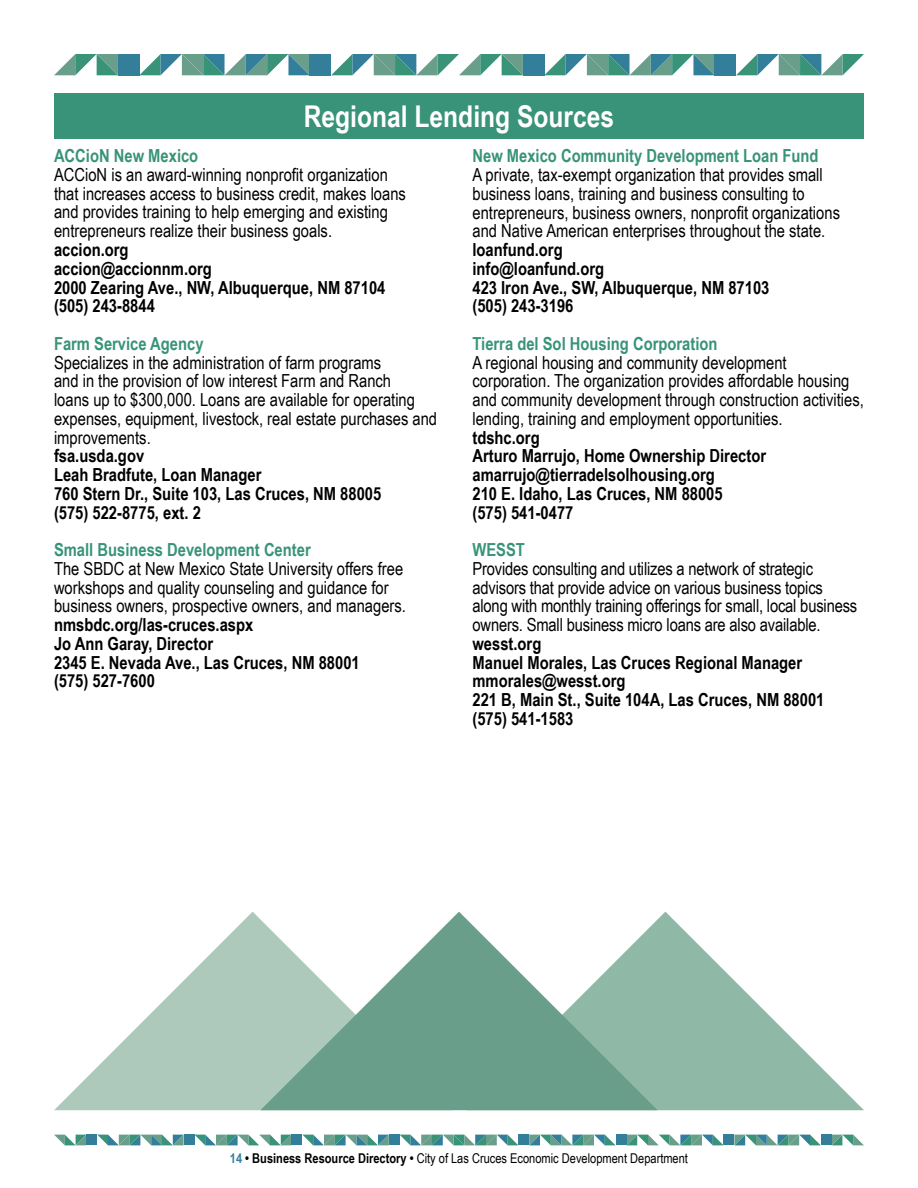
<style>
.page{position:relative;width:918px;height:1188px;background:#fff}
.page>*{position:absolute;margin:0;border:0;box-sizing:border-box;transform-origin:0 0}
.t1{font:700 30px "Arial Narrow";color:#fff}
.t2{font:18px/18.8px "Arial Narrow";color:#000}
.t3{font:700 18px/18.8px "Arial Narrow";color:#000}
.t4{font:700 18px "Arial Narrow";color:#389378}
.t5{font:13.5px "Arial Narrow";color:#000}
.s1{font-weight:700;color:#337f9b}
.s2{font-weight:700}
</style>
<div class="page">
<svg style="left:54px;top:1135px;width:32px;height:10px"></svg>
<svg style="left:97px;top:1135px;width:87px;height:10px"></svg>
<div style="left:86px;top:1135px;width:11px;height:10px;background:#337f9b"></div>
<div style="left:184px;top:1135px;width:10px;height:10px;background:#337f9b"></div>
<svg style="left:194px;top:1135px;width:98px;height:10px"></svg>
<svg style="left:303px;top:1135px;width:86px;height:10px"></svg>
<div style="left:292px;top:1135px;width:10px;height:10px;background:#337f9b"></div>
<div style="left:389px;top:1135px;width:11px;height:10px;background:#337f9b"></div>
<svg style="left:832px;top:1135px;width:32px;height:10px"></svg>
<svg style="left:734px;top:1135px;width:87px;height:10px"></svg>
<div style="left:821px;top:1135px;width:11px;height:10px;background:#337f9b"></div>
<div style="left:724px;top:1135px;width:10px;height:10px;background:#337f9b"></div>
<svg style="left:626px;top:1135px;width:98px;height:10px"></svg>
<svg style="left:529px;top:1135px;width:86px;height:10px"></svg>
<svg style="left:400px;top:1135px;width:118px;height:10px"></svg>
<div style="left:616px;top:1135px;width:10px;height:10px;background:#337f9b"></div>
<div style="left:518px;top:1135px;width:11px;height:10px;background:#337f9b"></div>
<svg style="left:54px;top:54px;width:64px;height:21px"></svg>
<svg style="left:139px;top:54px;width:171px;height:21px"></svg>
<div style="left:118px;top:54px;width:21px;height:21px;background:#337f9b"></div>
<div style="left:310px;top:54px;width:21px;height:21px;background:#337f9b"></div>
<svg style="left:331px;top:54px;width:192px;height:21px"></svg>
<svg style="left:544px;top:54px;width:171px;height:21px"></svg>
<svg style="left:736px;top:54px;width:128px;height:21px"></svg>
<div style="left:523px;top:54px;width:21px;height:21px;background:#337f9b"></div>
<div style="left:715px;top:54px;width:21px;height:21px;background:#337f9b"></div>
<div style="left:54px;top:93px;width:810px;height:45px;background:#389378"></div>
<svg style="left:658px;top:912px;width:206px;height:198px;fill:#90b8a7"></svg>
<svg style="left:54px;top:912px;width:206px;height:198px;fill:#acc9bc"></svg>
<svg style="left:260px;top:912px;width:398px;height:198px"></svg>
<h1 class="t1" style="left:304px;top:99px;width:312px">Regional Lending Sources</h1>
<p class="t4" style="left:54px;top:145px;width:146px">ACCioN New Mexico</p>
<p class="t2" style="left:54px;top:165px;width:353px">ACCioN is an award-winning nonprofit organization that increases access to business credit, makes loans and provides training to help emerging and existing entrepreneurs realize their business goals.</p>
<p class="t3" style="left:54px;top:240px;width:333px">accion.org<br>accion@accionnm.org<br>2000 Zearing Ave., NW, Albuquerque, NM 87104 (505) 243-8844</p>
<p class="t4" style="left:54px;top:333px;width:151px">Farm Service Agency</p>
<p class="t2" style="left:54px;top:353px;width:385px">Specializes in the administration of farm programs<br>and in the provision of low interest Farm and Ranch<br>loans up to $300,000. Loans are available for operating expenses, equipment, livestock, real estate purchases and improvements.</p>
<p class="t3" style="left:54px;top:446px;width:329px">fsa.usda.gov<br>Leah Bradfute, Loan Manager<br>760 Stern Dr., Suite 103, Las Cruces, NM 88005 (575) 522-8775, ext. 2</p>
<p class="t4" style="left:54px;top:539px;width:258px">Small Business Development Center</p>
<p class="t2" style="left:54px;top:559px;width:353px">The SBDC at New Mexico State University offers free workshops and quality counseling and guidance for business owners, prospective owners, and managers.</p>
<p class="t3" style="left:54px;top:615px;width:307px">nmsbdc.org/las-cruces.aspx<br>Jo Ann Garay, Director<br>2345 E. Nevada Ave., Las Cruces, NM 88001 (575) 527-7600</p>
<p class="t4" style="left:472px;top:146px;width:348px">New Mexico Community Development Loan Fund</p>
<p class="t2" style="left:472px;top:165px;width:369px">A private, tax-exempt organization that provides small business loans, training and business consulting to entrepreneurs, business owners, nonprofit organizations and Native American enterprises throughout the state.</p>
<p class="t3" style="left:472px;top:240px;width:298px">loanfund.org<br>info@loanfund.org<br>423 Iron Ave., SW, Albuquerque, NM 87103 (505) 243-3196</p>
<p class="t4" style="left:472px;top:333px;width:246px">Tierra del Sol Housing Corporation</p>
<p class="t2" style="left:472px;top:353px;width:393px">A regional housing and community development corporation. The organization provides affordable housing and community development through construction activities, lending, training and employment opportunities.</p>
<p class="t3" style="left:472px;top:428px;width:295px">tdshc.org<br>Arturo Marrujo, Home Ownership Director amarrujo@tierradelsolhousing.org<br>210 E. Idaho, Las Cruces, NM 88005<br>(575) 541-0477</p>
<p class="t4" style="left:472px;top:539px;width:54px">WESST</p>
<p class="t2" style="left:472px;top:559px;width:386px">Provides consulting and utilizes a network of strategic advisors that provide advice on various business topics along with monthly training offerings for small, local business owners. Small business micro loans are also available.</p>
<p class="t3" style="left:472px;top:634px;width:353px">wesst.org<br>Manuel Morales, Las Cruces Regional Manager mmorales@wesst.org<br>221 B, Main St., Suite 104A, Las Cruces, NM 88001 (575) 541-1583</p>
<p class="t5" style="left:230px;top:1151px;width:460px"><span class="s1">14</span> <span class="s2">• Business Resource Directory •</span> City of Las Cruces Economic Development Department</p>
</div>
